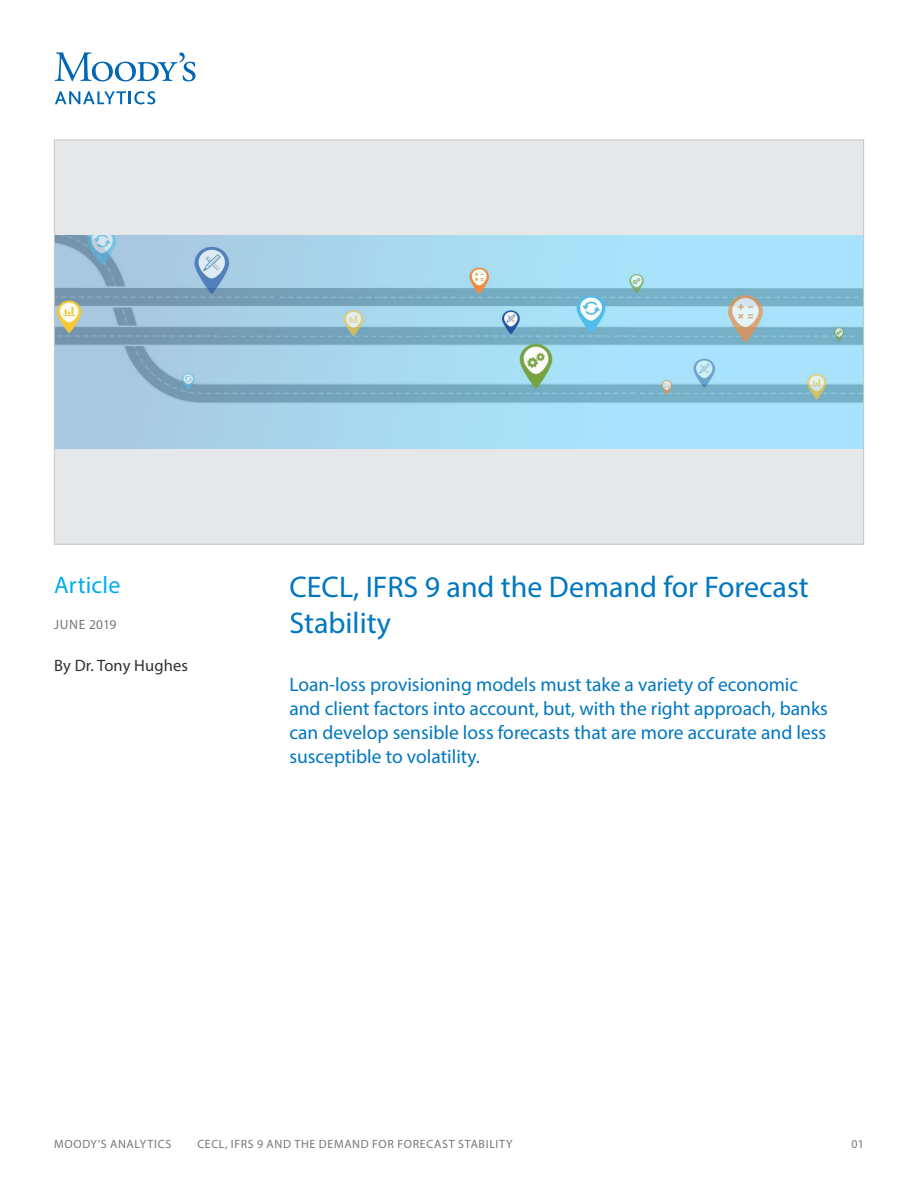
<style>
.page{position:relative;width:918px;height:1188px;background:#fff}
.page>*{position:absolute;margin:0;border:0;box-sizing:border-box;transform-origin:0 0}
.t1{font:30px/36px "Myriad Pro";color:#0077c0}
.article_type{font:24px "Myriad Pro";letter-spacing:.01em;color:#00aeef}
.Intro_Text{font:19.5px/24px "Myriad Pro";color:#0077c0}
.By_Author{font:16.5px "Myriad Pro";letter-spacing:.01em;color:#312f30}
.date{font:13.5px "Myriad Pro";letter-spacing:.035em;color:#777779}
.Aligned_-_Left{font:12px "Myriad Pro";letter-spacing:.055em;color:#777779}
.Footer_-_page{font:12px "Myriad Pro";color:#777779}
</style>
<div class="page">
<svg style="left:55px;top:52px;width:140px;height:29px"></svg>
<svg style="left:55px;top:91px;width:100px;height:13px"></svg>
<div style="left:54px;top:140px;width:810px;height:404px;background:#e6e7e9"></div>
<img style="left:56px;top:236px;width:806px;height:212px">
<p class="article_type" style="left:54px;top:570px;width:68px">Article</p>
<p class="date" style="left:54px;top:616px;width:64px">JUNE 2019</p>
<p class="By_Author" style="left:54px;top:655px;width:136px">By Dr. Tony Hughes</p>
<h1 class="t1" style="left:289px;top:569px;width:521px">CECL, IFRS 9 and the Demand for Forecast<br>Stability</h1>
<p class="Intro_Text" style="left:289px;top:672px;width:540px">Loan-loss provisioning models must take a variety of economic and client factors into account, but, with the right approach, banks can develop sensible loss forecasts that are more accurate and less susceptible to volatility.</p>
<p class="Aligned_-_Left" style="left:54px;top:1136px;width:119px">MOODY’S ANALYTICS</p>
<p class="Aligned_-_Left" style="left:197px;top:1136px;width:78px">CECL, IFRS 9 and</p>
<p class="Aligned_-_Left" style="left:294px;top:1136px;width:43px">the Demand</p>
<p class="Aligned_-_Left" style="left:372px;top:1136px;width:8px">for</p>
<p class="Aligned_-_Left" style="left:397px;top:1136px;width:15px">Forecast</p>
<p class="Aligned_-_Left" style="left:458px;top:1136px;width:34px">Stability</p>
<p class="Footer_-_page" style="left:852px;top:1136px;width:14px">01</p>
</div>
